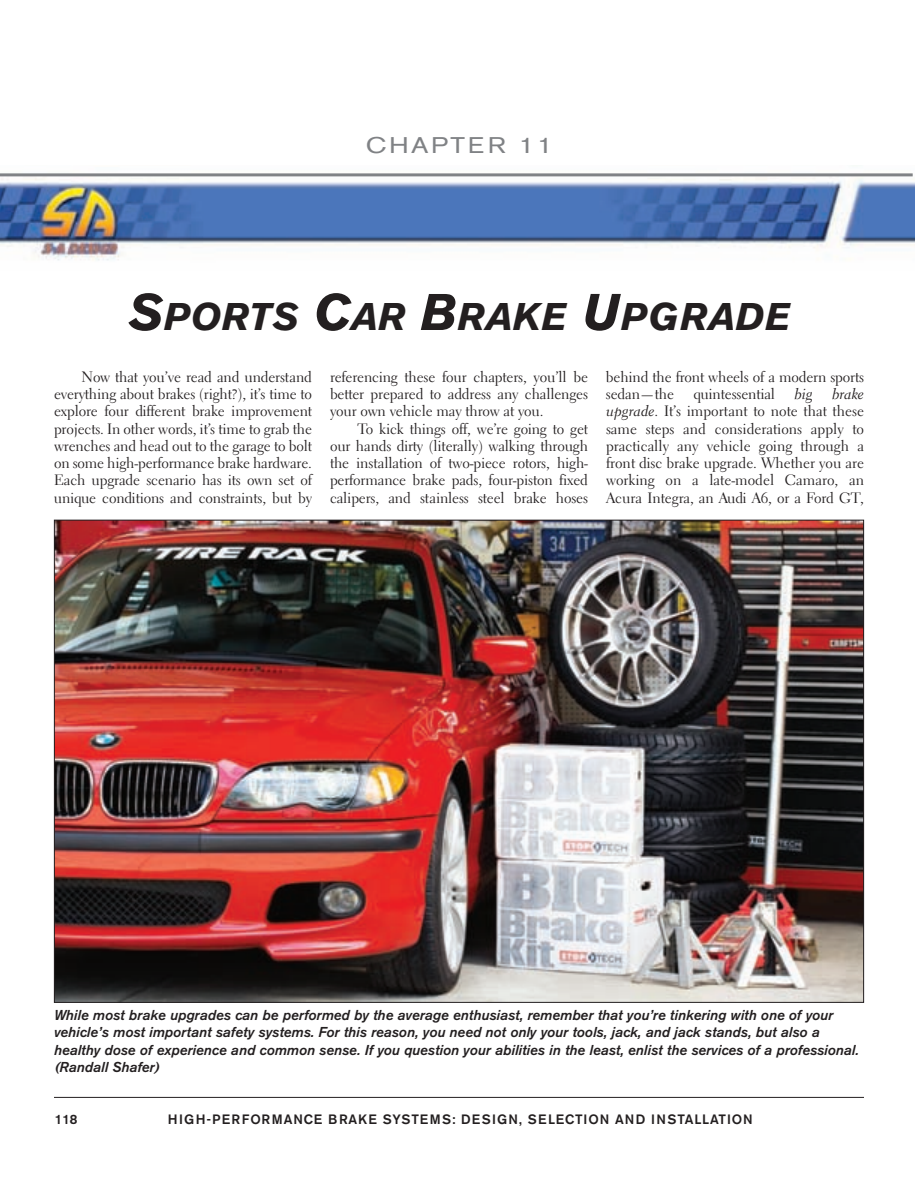
<style>
.page{position:relative;width:918px;height:1188px;background:#fff}
.page>*{position:absolute;margin:0;border:0;box-sizing:border-box;transform-origin:0 0}
.t1{font:italic 700 38.25px "Akzidenz Grotesk BE";letter-spacing:.02em;color:#231f20}
.t2{font:22.5px "Akzidenz Grotesk BE";letter-spacing:.095em;color:#808285;scale:1.2 1}
.t3{font:15px/17.2px "Electra LH";letter-spacing:-.01em;color:#231f20;text-align:justify}
.t4{font:15px "Electra LH Cursive";letter-spacing:-.01em;color:#231f20}
.t5{font:italic 500 14.25px/17.2px "Akzidenz Grotesk BE";color:#231f20}
.t6{font:500 13.5px "Akzidenz Grotesk BE";letter-spacing:.065em;color:#231f20}
.s1{font-size:51px}
.s2{font-family:"Electra LH Cursive"}
</style>
<div class="page">
<hr style="left:54px;top:1097px;width:810px;height:1px;background:#231f20">
<img style="left:0;top:176px;width:915px;height:85px">
<hr style="left:0;top:173px;width:913px;height:3px;background:#808285">
<img style="left:56px;top:522px;width:806px;height:479px">
<h2 class="t2" style="left:366px;top:137px;width:157px">CHAPTER 11</h2>
<h1 class="t1" style="left:129px;top:301px;width:663px"><span class="s1">S</span>PORTS <span class="s1">C</span>AR <span class="s1">B</span>RAKE <span class="s1">U</span>PGRADE</h1>
<p class="t3" style="left:54px;top:369px;width:260px;text-indent:28px">Now that you’ve read and understand everything about brakes (right?), it’s time to explore four different brake improvement projects. In other words, it’s time to grab the wrenches and head out to the garage to bolt on some high-performance brake hardware.<br>Each upgrade scenario has its own set of unique conditions and constraints, but by</p>
<p class="t3" style="left:330px;top:369px;width:260px">referencing these four chapters, you’ll be better prepared to address any challenges your own vehicle may throw at you.</p>
<p class="t3" style="left:330px;top:421px;width:260px;text-indent:28px">To kick things off, we’re going to get our hands dirty (literally) walking through the installation of two-piece rotors, high&shy;performance brake pads, four-piston fixed calipers, and stainless steel brake hoses</p>
<p class="t3" style="left:606px;top:369px;width:260px">behind the front wheels of a modern sports sedan—the</p>
<p class="t3" style="left:693px;top:387px;width:83px">quintessential</p>
<p class="t4" style="left:794px;top:388px;width:20px">big</p>
<p class="t4" style="left:832px;top:388px;width:33px">brake</p>
<p class="t3" style="left:606px;top:404px;width:260px"><span class="s2">upgrade</span>. It’s important to note that these same steps and considerations apply to practically any vehicle going through a front disc brake upgrade. Whether you are working on a late-model Camaro, an Acura Integra, an Audi A6, or a Ford GT,</p>
<p class="t5" style="left:54px;top:1007px;width:807px">While most brake upgrades can be performed by the average enthusiast, remember that you’re tinkering with one of your vehicle’s most important safety systems. For this reason, you need not only your tools, jack, and jack stands, but also a healthy dose of experience and common sense. If you question your abilities in the least, enlist the services of a professional. (Randall Shafer)</p>
<p class="t6" style="left:55px;top:1114px;width:24px">118</p>
<p class="t6" style="left:168px;top:1114px;width:586px">HIGH-PERFORMANCE BRAKE SYSTEMS: DESIGN, SELECTION AND INSTALLATION</p>
</div>
